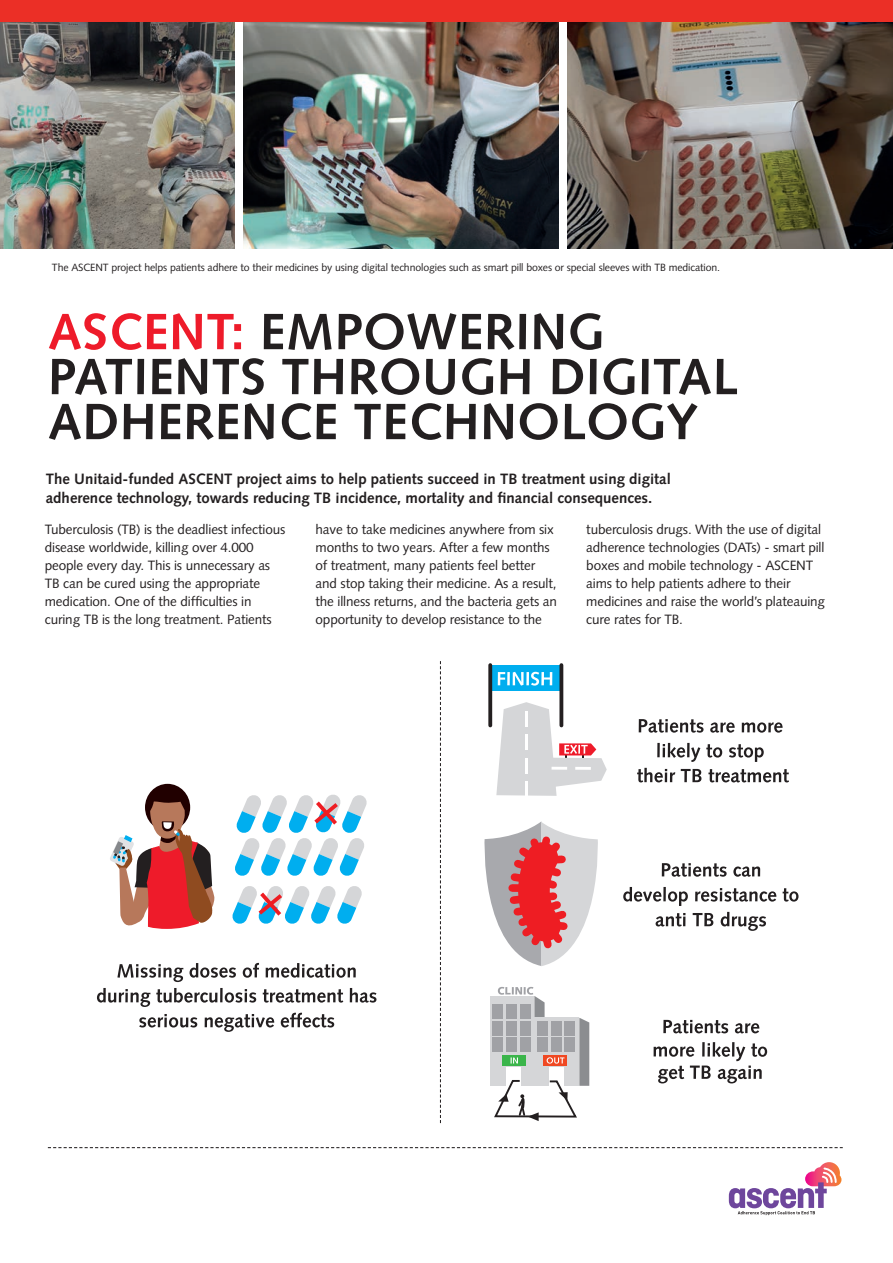
<style>
.page{position:relative;width:893px;height:1263px;background:#fff}
.page>*{position:absolute;margin:0;border:0;box-sizing:border-box;transform-origin:0 0}
.t1{font:700 51px/45px "Syntax";letter-spacing:.01em;color:#231f20}
.t2{font:700 15px/19.5px "Syntax";color:#231f20}
.t3{font:13.5px/18px "Syntax";letter-spacing:-.01em;color:#231f20}
.t4{font:10.5px "Syntax";letter-spacing:-.01em;color:#231f20}
.s1{color:#ee1b2a}
</style>
<div class="page">
<img style="left:243px;top:21px;width:315px;height:228px">
<img style="left:567px;top:21px;width:326px;height:228px">
<img style="left:0;top:21px;width:234px;height:228px">
<svg style="left:440px;top:661px;width:1px;height:462px"></svg>
<svg style="left:490px;top:996px;width:3px;height:90px"></svg>
<svg style="left:117px;top:964px;width:66px;height:18px"></svg>
<svg style="left:190px;top:963px;width:46px;height:15px"></svg>
<svg style="left:243px;top:963px;width:16px;height:15px"></svg>
<svg style="left:266px;top:963px;width:90px;height:15px"></svg>
<svg style="left:97px;top:988px;width:53px;height:19px"></svg>
<svg style="left:156px;top:988px;width:61px;height:14px"></svg>
<hr style="left:220px;top:988px;width:3px;height:14px;background:#231f20">
<svg style="left:225px;top:989px;width:31px;height:13px"></svg>
<svg style="left:263px;top:989px;width:80px;height:13px"></svg>
<svg style="left:350px;top:988px;width:26px;height:14px"></svg>
<svg style="left:139px;top:1014px;width:58px;height:13px"></svg>
<svg style="left:205px;top:1014px;width:69px;height:18px"></svg>
<svg style="left:281px;top:1013px;width:53px;height:14px"></svg>
<div style="left:490px;top:665px;width:71px;height:26px;background:#00aeef"></div>
<svg style="left:498px;top:672px;width:54px;height:14px"></svg>
<svg style="left:488px;top:665px;width:4px;height:60px"></svg>
<svg style="left:559px;top:665px;width:4px;height:37px"></svg>
<svg style="left:496px;top:702px;width:111px;height:94px"></svg>
<hr style="left:525px;top:711px;width:3px;height:15px;background:#fff">
<hr style="left:525px;top:734px;width:3px;height:16px;background:#fff">
<hr style="left:525px;top:758px;width:3px;height:15px;background:#fff">
<hr style="left:525px;top:781px;width:3px;height:16px;background:#fff">
<hr style="left:575px;top:767px;width:16px;height:3px;background:#fff">
<hr style="left:551px;top:767px;width:16px;height:3px;background:#fff">
<svg style="left:639px;top:719px;width:64px;height:14px"></svg>
<svg style="left:710px;top:722px;width:25px;height:11px"></svg>
<svg style="left:742px;top:722px;width:41px;height:11px"></svg>
<hr style="left:657px;top:743px;width:3px;height:14px;background:#231f20">
<svg style="left:663px;top:743px;width:22px;height:15px"></svg>
<hr style="left:687px;top:743px;width:3px;height:14px;background:#231f20">
<svg style="left:691px;top:747px;width:9px;height:15px"></svg>
<svg style="left:706px;top:744px;width:16px;height:13px"></svg>
<svg style="left:729px;top:744px;width:35px;height:18px"></svg>
<svg style="left:637px;top:768px;width:38px;height:14px"></svg>
<svg style="left:681px;top:769px;width:20px;height:13px"></svg>
<svg style="left:708px;top:769px;width:81px;height:13px"></svg>
<svg style="left:662px;top:863px;width:65px;height:14px"></svg>
<svg style="left:733px;top:866px;width:27px;height:11px"></svg>
<svg style="left:623px;top:887px;width:38px;height:14px"></svg>
<hr style="left:663px;top:887px;width:3px;height:14px;background:#231f20">
<svg style="left:668px;top:891px;width:20px;height:15px"></svg>
<svg style="left:695px;top:888px;width:81px;height:13px"></svg>
<svg style="left:783px;top:888px;width:15px;height:13px"></svg>
<svg style="left:656px;top:913px;width:29px;height:13px"></svg>
<svg style="left:693px;top:913px;width:20px;height:13px"></svg>
<svg style="left:721px;top:912px;width:45px;height:19px"></svg>
<svg style="left:663px;top:1020px;width:65px;height:13px"></svg>
<svg style="left:735px;top:1023px;width:24px;height:10px"></svg>
<svg style="left:654px;top:1042px;width:113px;height:41px"></svg>
<div style="left:145px;top:784px;width:45px;height:47px;background:#210000;border-radius:50%"></div>
<svg style="left:110px;top:801px;width:105px;height:128px"></svg>
<svg style="left:235px;top:794px;width:132px;height:82px"></svg>
<svg style="left:232px;top:886px;width:130px;height:38px"></svg>
<svg style="left:484px;top:821px;width:114px;height:145px"></svg>
<svg style="left:493px;top:987px;width:96px;height:134px"></svg>
<svg style="left:729px;top:1162px;width:112px;height:53px"></svg>
<svg style="left:48px;top:1147px;width:795px;height:1px"></svg>
<div style="left:0;top:0;width:893px;height:21px;background:#eb2f26"></div>
<p class="t4" style="left:52px;top:262px;width:670px">The ASCENT project helps patients adhere to their medicines by using digital technologies such as smart pill boxes or special sleeves with TB medication.</p>
<h1 class="t1" style="left:48px;top:309px;width:691px"><span class="s1">ASCENT:</span> EMPOWERING<br>PATIENTS THROUGH DIGITAL<br>ADHERENCE TECHNOLOGY</h1>
<p class="t2" style="left:46px;top:469px;width:627px">The Unitaid-funded ASCENT project aims to help patients succeed in TB treatment using digital adherence technology, towards reducing TB incidence, mortality and financial consequences.</p>
<p class="t3" style="left:45px;top:521px;width:242px">Tuberculosis (TB) is the deadliest infectious disease worldwide, killing over 4.000 people every day. This is unnecessary as TB can be cured using the appropriate medication. One of the difficulties in curing TB is the long treatment. Patients</p>
<p class="t3" style="left:316px;top:521px;width:243px">have to take medicines anywhere from six months to two years. After a few months of treatment, many patients feel better and stop taking their medicine. As a result, the illness returns, and the bacteria gets an opportunity to develop resistance to the</p>
<p class="t3" style="left:586px;top:521px;width:240px">tuberculosis drugs. With the use of digital adherence technologies (DATs) - smart pill boxes and mobile technology - ASCENT aims to help patients adhere to their medicines and raise the world’s plateauing cure rates for TB.</p>
</div>
